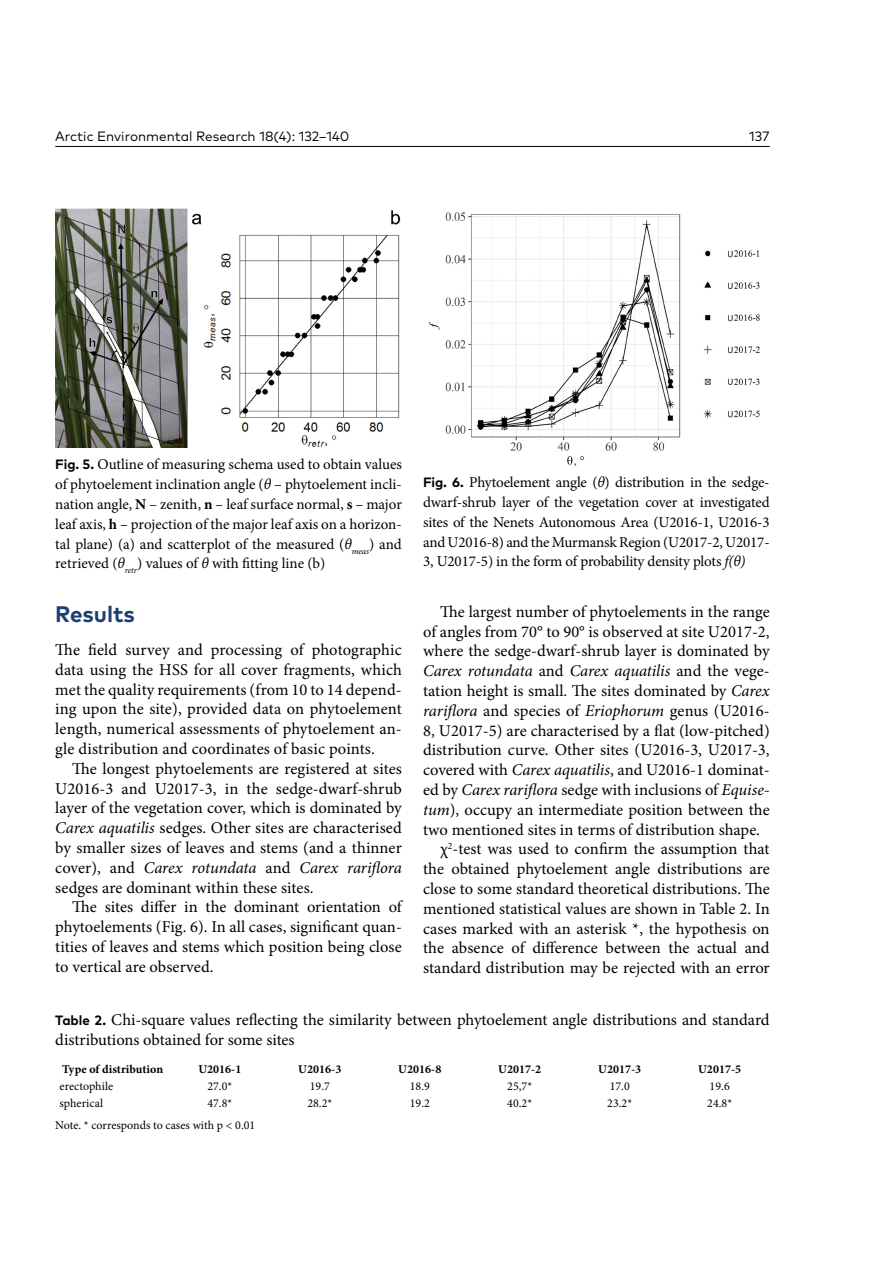
<style>
.page{position:relative;width:893px;height:1263px;background:#fff}
.page>*{position:absolute;margin:0;border:0;box-sizing:border-box;transform-origin:0 0}
.t1{font:700 22.5px "FF Mark Pro";color:#1d3e72}
.t2{font:16.5px/19.8px "Minion Pro";letter-spacing:.005em;color:#000;text-align:justify}
.t3{font:italic 16.5px "Minion Pro";letter-spacing:-.005em;color:#000}
.t4{font:15px/19.8px "Minion Pro";letter-spacing:-.01em;color:#000;text-align:justify}
.t5{font:13.5px "FF Mark Pro";color:#000}
.t6{font:12px "Minion Pro";letter-spacing:.005em;color:#000}
.t7{font:700 12px "Minion Pro";letter-spacing:.005em;color:#000}
.s1{font-family:"FF Mark Pro";font-weight:700;font-size:13.5px}
.s2{font-style:italic}
.s3{font-weight:700}
.s4{font-style:normal}
</style>
<div class="page">
<hr style="left:55px;top:146px;width:715px;height:1px;background:#000">
<img style="left:55px;top:208px;width:346px;height:240px">
<img style="left:428px;top:212px;width:332px;height:254px">
<p class="t5" style="left:55px;top:126px;width:296px">Arctic Environmental Research 18(4): 132–140</p>
<p class="t5" style="left:749px;top:126px;width:22px">137</p>
<p class="t4" style="left:55px;top:455px;width:348px"><span class="s1">Fig. 5.</span> Outline of measuring schema used to obtain values of phytoelement inclination angle (<span class="s2">θ</span> – phytoelement incli&shy;nation angle, <span class="s3">N</span> – zenith, <span class="s3">n</span> – leaf surface normal, <span class="s3">s</span> – major leaf axis, <span class="s3">h</span> – projection of the major leaf axis on a horizon&shy;tal plane) (a) and scatterplot of the measured (<span class="s2">θ</span><sub>meas</sub>) and retrieved (<span class="s2">θ</span><sub>retr</sub>) values of <span class="s2">θ</span> with fitting line (b)</p>
<p class="t4" style="left:423px;top:473px;width:348px"><span class="s1">Fig. 6.</span> Phytoelement angle (<span class="s2">θ</span>) distribution in the sedge&shy;dwarf-shrub layer of the vegetation cover at investigated sites of the Nenets Autonomous Area (U2016-1, U2016-3 and U2016-8) and the Murmansk Region (U2017-2, U2017- 3, U2017-5) in the form of probability density plots <span class="s2">f(θ)</span></p>
<p class="t2" style="left:440px;top:602px;width:331px">The largest number of phytoelements in the range</p>
<p class="t2" style="left:423px;top:621px;width:348px">of angles from 70° to 90° is observed at site U2017-2,</p>
<p class="t2" style="left:423px;top:641px;width:348px">where the sedge-dwarf-shrub layer is dominated by</p>
<p class="t3" style="left:423px;top:659px;width:348px">Carex rotundata <span class="s4">and</span> Carex aquatilis <span class="s4">and the vege-</span></p>
<p class="t2" style="left:423px;top:681px;width:348px">tation height is small. The sites dominated by <span class="s2">Carex</span></p>
<p class="t2" style="left:423px;top:701px;width:348px"><span class="s2">rariflora</span> and species of <span class="s2">Eriophorum</span> genus (U2016-</p>
<p class="t2" style="left:423px;top:720px;width:348px">8, U2017-5) are characterised by a flat (low-pitched)</p>
<p class="t2" style="left:423px;top:740px;width:348px">distribution curve. Other sites (U2016-3, U2017-3,</p>
<p class="t2" style="left:423px;top:760px;width:348px">covered with <span class="s2">Carex aquatilis</span>, and U2016-1 dominat-</p>
<p class="t2" style="left:423px;top:780px;width:348px">ed by <span class="s2">Carex rariflora</span> sedge with inclusions of <span class="s2">Equise-</span></p>
<p class="t2" style="left:423px;top:800px;width:348px"><span class="s2">tum</span>), occupy an intermediate position between the</p>
<p class="t2" style="left:423px;top:819px;width:338px">two mentioned sites in terms of distribution shape.</p>
<p class="t2" style="left:440px;top:839px;width:331px">χ<sup>2</sup>-test was used to confirm the assumption that</p>
<p class="t2" style="left:423px;top:859px;width:348px">the obtained phytoelement angle distributions are</p>
<p class="t2" style="left:423px;top:879px;width:348px">close to some standard theoretical distributions. The</p>
<p class="t2" style="left:423px;top:899px;width:348px">mentioned statistical values are shown in Table 2. In</p>
<p class="t2" style="left:423px;top:918px;width:348px">cases marked with an asterisk *, the hypothesis on</p>
<p class="t2" style="left:423px;top:938px;width:348px">the absence of difference between the actual and</p>
<p class="t2" style="left:423px;top:958px;width:348px">standard distribution may be rejected with an error</p>
<p class="t2" style="left:55px;top:1010px;width:716px"><span class="s1">Table 2.</span> Chi-square values reflecting the similarity between phytoelement angle distributions and standard distributions obtained for some sites</p>
<p class="t7" style="left:62px;top:1060px;width:103px">Type of distribution</p>
<p class="t7" style="left:198px;top:1060px;width:45px">U2016-1</p>
<p class="t7" style="left:298px;top:1060px;width:45px">U2016-3</p>
<p class="t7" style="left:398px;top:1060px;width:45px">U2016-8</p>
<p class="t7" style="left:498px;top:1060px;width:45px">U2017-2</p>
<p class="t7" style="left:598px;top:1060px;width:45px">U2017-3</p>
<p class="t7" style="left:698px;top:1060px;width:45px">U2017-5</p>
<p class="t6" style="left:60px;top:1078px;width:55px">erectophile</p>
<p class="t6" style="left:207px;top:1078px;width:27px">27.0*</p>
<p class="t6" style="left:310px;top:1078px;width:22px">19.7</p>
<p class="t6" style="left:410px;top:1078px;width:22px">18.9</p>
<p class="t6" style="left:507px;top:1078px;width:27px">25,7*</p>
<p class="t6" style="left:610px;top:1078px;width:22px">17.0</p>
<p class="t6" style="left:710px;top:1078px;width:22px">19.6</p>
<p class="t6" style="left:60px;top:1095px;width:45px">spherical</p>
<p class="t6" style="left:207px;top:1095px;width:27px">47.8*</p>
<p class="t6" style="left:307px;top:1095px;width:27px">28.2*</p>
<p class="t6" style="left:410px;top:1095px;width:22px">19.2</p>
<p class="t6" style="left:507px;top:1095px;width:27px">40.2*</p>
<p class="t6" style="left:607px;top:1095px;width:27px">23.2*</p>
<p class="t6" style="left:707px;top:1095px;width:27px">24.8*</p>
<p class="t6" style="left:55px;top:1117px;width:201px">Note. * corresponds to cases with p &lt; 0.01</p>
<h1 class="t1" style="left:55px;top:597px;width:81px">Results</h1>
<p class="t2" style="left:55px;top:640px;width:348px">The field survey and processing of photographic data using the HSS for all cover fragments, which met the quality requirements (from 10 to 14 depend&shy;ing upon the site), provided data on phytoelement length, numerical assessments of phytoelement an&shy;gle distribution and coordinates of basic points.</p>
<p class="t2" style="left:55px;top:759px;width:348px;text-indent:17px">The longest phytoelements are registered at sites U2016-3 and U2017-3, in the sedge-dwarf-shrub layer of the vegetation cover, which is dominated by <span class="s2">Carex aquatilis</span> sedges. Other sites are characterised by smaller sizes of leaves and stems (and a thinner cover), and <span class="s2">Carex rotundata</span> and <span class="s2">Carex rariflora </span>sedges are dominant within these sites.</p>
<p class="t2" style="left:55px;top:897px;width:348px;text-indent:17px">The sites differ in the dominant orientation of phytoelements (Fig. 6). In all cases, significant quan&shy;tities of leaves and stems which position being close to vertical are observed.</p>
</div>
